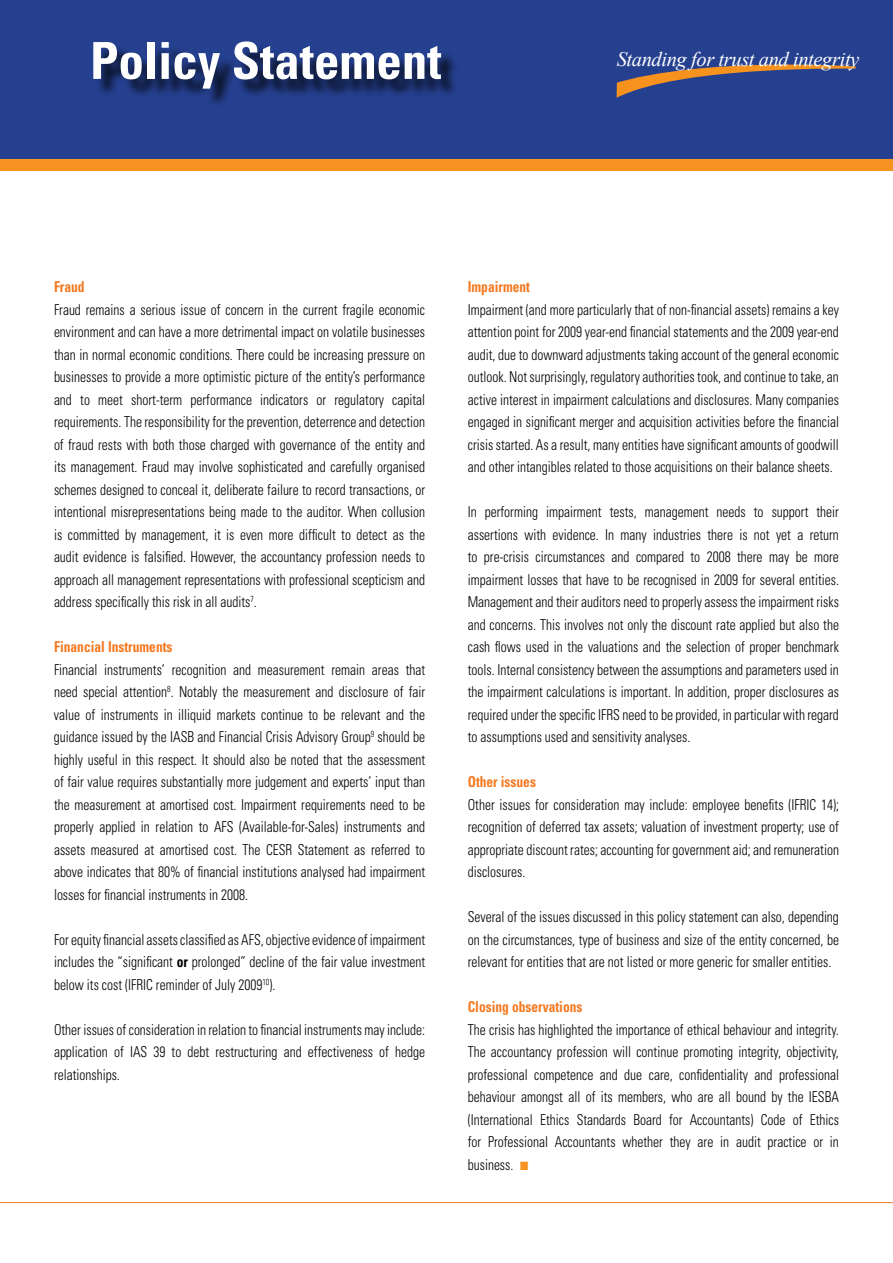
<style>
.page{position:relative;width:893px;height:1263px;background:#fff}
.page>*{position:absolute;margin:0;border:0;box-sizing:border-box;transform-origin:0 0}
.t1{font:700 condensed 51px "Univers LT Std";color:#fff}
.t2{font:italic 20.55px "Times New Roman";letter-spacing:-.02em;color:#fff}
.t3{font:300 condensed 15px/22.5px "Univers LT Std";color:#000;text-align:justify;scale:.9 1}
.t4{font:700 condensed 15px "Univers LT Std";color:#f47920;scale:.9 1}
.s1{font-weight:700}
.s2{font-family:"Univers"}
.s3{color:#f79320}
</style>
<div class="page">
<div style="left:0;top:0;width:893px;height:163px;background:#25408f"></div>
<hr style="left:0;top:1202px;width:893px;height:1px;background:#f47920">
<div style="left:96px;top:44px;width:364px;height:63px;background:#000;opacity:.75"></div>
<svg style="left:617px;top:64px;width:239px;height:34px"></svg>
<div style="left:0;top:159px;width:893px;height:11px;background:#f79320"></div>
<h1 class="t1" style="left:90px;top:29px;width:353px">Policy Statement</h1>
<h2 class="t2" style="left:617px;top:45px;width:244px">Standing for trust and integrity</h2>
<p class="t4" style="left:54px;top:277px;width:36px">Fraud</p>
<p class="t3" style="left:54px;top:298px;width:414px">Fraud remains a serious issue of concern in the current fragile economic environment and can have a more detrimental impact on volatile businesses than in normal economic conditions. There could be increasing pressure on businesses to provide a more optimistic picture of the entity’s performance and to meet short-term performance indicators or regulatory capital requirements. The responsibility for the prevention, deterrence and detection of fraud rests with both those charged with governance of the entity and its management. Fraud may involve sophisticated and carefully organised schemes designed to conceal it, deliberate failure to record transactions, or intentional misrepresentations being made to the auditor. When collusion is committed by management, it is even more difficult to detect as the audit evidence is falsified. However, the accountancy profession needs to approach all management representations with professional scepticism and address specifically this risk in all audits<sup>7</sup>.</p>
<p class="t4" style="left:54px;top:637px;width:133px">Financial Instruments</p>
<p class="t3" style="left:54px;top:658px;width:414px">Financial instruments’ recognition and measurement remain areas that need special attention<sup>8</sup>. Notably the measurement and disclosure of fair value of instruments in illiquid markets continue to be relevant and the guidance issued by the IASB and Financial Crisis Advisory Group<sup>9</sup> should be highly useful in this respect. It should also be noted that the assessment of fair value requires substantially more judgement and experts’ input than the measurement at amortised cost. Impairment requirements need to be properly applied in relation to AFS (Available-for-Sales) instruments and assets measured at amortised cost. The CESR Statement as referred to above indicates that 80% of financial institutions analysed had impairment losses for financial instruments in 2008.</p>
<p class="t3" style="left:54px;top:928px;width:414px">For equity financial assets classified as AFS, objective evidence of impairment includes the “significant <span class="s1">or</span> prolonged” decline of the fair value investment below its cost (IFRIC reminder of July 2009<sup>10</sup>).</p>
<p class="t3" style="left:54px;top:1018px;width:414px">Other issues of consideration in relation to financial instruments may include: application of IAS 39 to debt restructuring and effectiveness of hedge relationships.</p>
<p class="t4" style="left:468px;top:277px;width:71px">Impairment</p>
<p class="t3" style="left:468px;top:298px;width:414px">Impairment (and more particularly that of non-financial assets) remains a key attention point for 2009 year-end financial statements and the 2009 year-end audit, due to downward adjustments taking account of the general economic outlook. Not surprisingly, regulatory authorities took, and continue to take, an active interest in impairment calculations and disclosures. Many companies engaged in significant merger and acquisition activities before the financial crisis started. As a result, many entities have significant amounts of goodwill and other intangibles related to those acquisitions on their balance sheets.</p>
<p class="t3" style="left:468px;top:500px;width:414px">In performing impairment tests, management needs to support their assertions with evidence. In many industries there is not yet a return to pre-crisis circumstances and compared to 2008 there may be more impairment losses that have to be recognised in 2009 for several entities.<br>Management and their auditors need to properly assess the impairment risks and concerns. This involves not only the discount rate applied but also the cash flows used in the valuations and the selection of proper benchmark tools. Internal consistency between the assumptions and parameters used in the impairment calculations is important. In addition, proper disclosures as required under the specific IFRS need to be provided, in particular with regard to assumptions used and sensitivity analyses.</p>
<p class="t4" style="left:468px;top:772px;width:77px">Other issues</p>
<p class="t3" style="left:468px;top:793px;width:414px">Other issues for consideration may include: employee benefits (IFRIC 14); recognition of deferred tax assets; valuation of investment property; use of appropriate discount rates; accounting for government aid; and remuneration disclosures.</p>
<p class="t3" style="left:468px;top:905px;width:414px">Several of the issues discussed in this policy statement can also, depending on the circumstances, type of business and size of the entity concerned, be relevant for entities that are not listed or more generic for smaller entities.</p>
<p class="t4" style="left:468px;top:997px;width:129px">Closing observations</p>
<p class="t3" style="left:468px;top:1018px;width:414px">The crisis has highlighted the importance of ethical behaviour and integrity.<br>The accountancy profession will continue promoting integrity, objectivity, professional competence and due care, confidentiality and professional behaviour amongst all of its members, who are all bound by the IESBA (International Ethics Standards Board for Accountants) Code of Ethics for Professional Accountants whether they are in audit practice or in business<span class="s2">.</span> <span class="s3">■</span></p>
</div>
